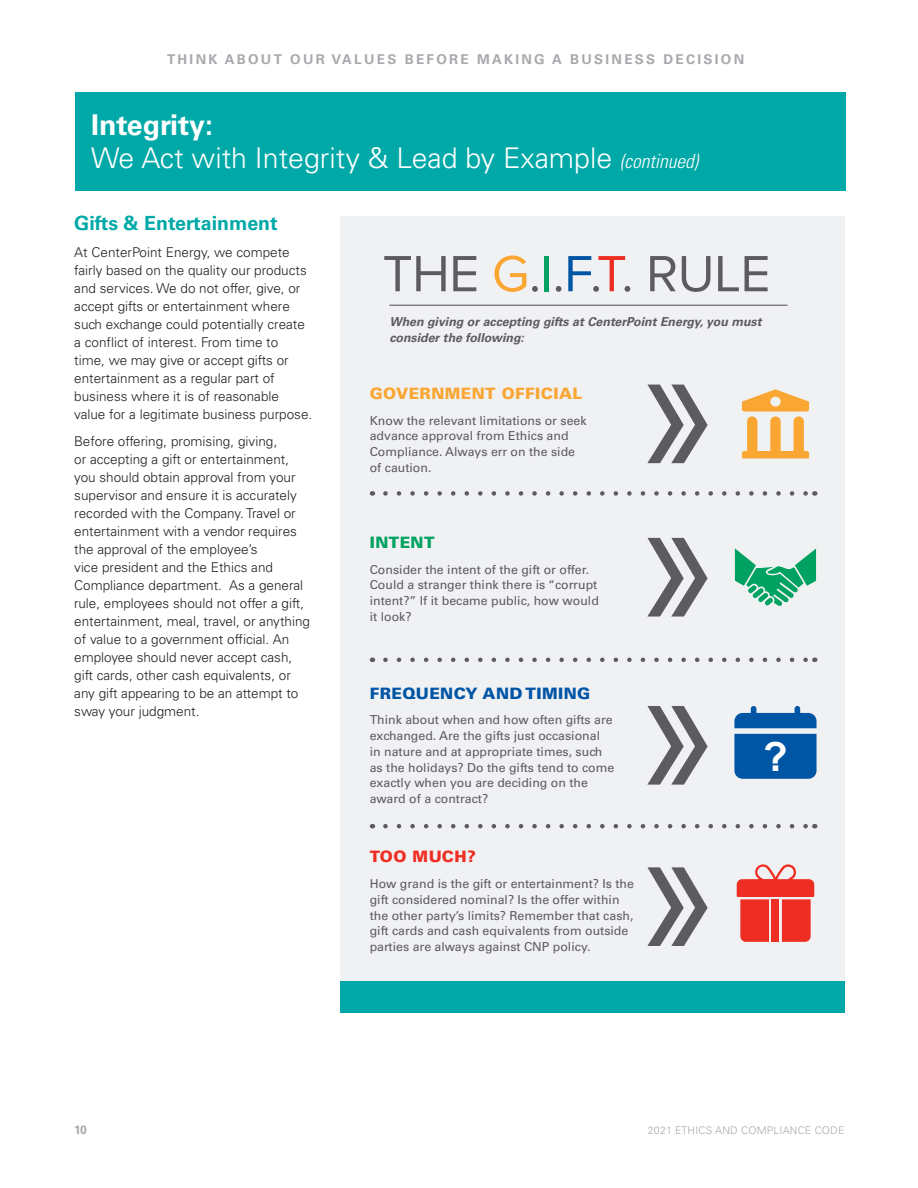
<style>
.page{position:relative;width:918px;height:1188px;background:#fff}
.page>*{position:absolute;margin:0;border:0;box-sizing:border-box;transform-origin:0 0}
.t1{font:52.8px "Proxima Nova";letter-spacing:-.01em;color:#5c5c5f}
.t2{font:700 40.05px "Arial";color:#fff}
.Inside_Head-Continua{font:300 28.5px/33px "Univers LT Std";color:#fff}
.Inside_Subhead_1{font:700 19.5px "Univers LT Std";color:#00a9a7}
.t3{font:900 15.75px "Univers LT Std";letter-spacing:.025em;color:#faa633}
.t4{font:900 15.75px "Univers LT Std";letter-spacing:.025em;color:#0155a5}
.t5{font:900 15.75px "Univers LT Std";letter-spacing:.025em;color:#ee2e22}
.t6{font:900 15.75px "Univers LT Std";letter-spacing:.025em;color:#00a261}
.Inside_Body{font:300 13.5px/18px "Univers LT Std";color:#231f20}
.t7{font:700 13.5px "Univers LT Std";letter-spacing:.17em;color:#a8a9ad}
.t8{font:12.3px/15.8px "Univers LT Std";color:#5c5c5f}
.t9{font:italic 700 12.3px/15.8px "Univers LT Std";color:#5c5c5f}
.t10{font:700 12px "Univers LT Std";color:#a8a9ad}
.t11{font:300 10.5px "Univers LT Std";letter-spacing:.02em;color:#a8a9ad}
.s1{font-weight:700}
.s2{font-style:italic;font-stretch:condensed;font-size:19.5px}
.s3{color:#faa633}
.s4{color:#00a261}
.s5{color:#0155a5}
.s6{color:#ee2e22}
</style>
<div class="page">
<div style="left:75px;top:93px;width:771px;height:98px;background:#00a9a7"></div>
<div style="left:340px;top:216px;width:504px;height:797px;background:#f0f1f2"></div>
<div style="left:340px;top:981px;width:504px;height:32px;background:#00a9a7"></div>
<svg style="left:385px;top:491px;width:423px;height:5px"></svg>
<svg style="left:385px;top:658px;width:423px;height:4px"></svg>
<svg style="left:385px;top:824px;width:423px;height:4px"></svg>
<svg style="left:647px;top:385px;width:61px;height:78px"></svg>
<svg style="left:647px;top:538px;width:61px;height:79px"></svg>
<svg style="left:647px;top:706px;width:61px;height:79px"></svg>
<svg style="left:647px;top:867px;width:61px;height:79px"></svg>
<svg style="left:742px;top:389px;width:67px;height:69px"></svg>
<svg style="left:735px;top:548px;width:81px;height:58px"></svg>
<div style="left:734px;top:734px;width:83px;height:45px;background:#0155a5"></div>
<svg style="left:734px;top:706px;width:83px;height:22px"></svg>
<svg style="left:737px;top:864px;width:77px;height:78px"></svg>
<hr style="left:389px;top:305px;width:399px;height:1px;background:#5c5c5f">
<p class="t7" style="left:167px;top:51px;width:579px">THINK ABOUT OUR VALUES BEFORE MAKING A BUSINESS DECISION</p>
<p class="Inside_Head-Continua" style="left:91px;top:109px;width:609px"><span class="s1">Integrity:<br></span>We Act with Integrity &amp; Lead by Example <span class="s2">(continued)</span></p>
<p class="Inside_Subhead_1" style="left:74px;top:212px;width:205px">Gifts &amp; Entertainment</p>
<p class="Inside_Body" style="left:74px;top:243px;width:240px">At CenterPoint Energy, we compete fairly based on the quality our products and services. We do not offer, give, or accept gifts or entertainment where such exchange could potentially create a conflict of interest. From time to time, we may give or accept gifts or entertainment as a regular part of business where it is of reasonable value for a legitimate business purpose.</p>
<p class="Inside_Body" style="left:74px;top:432px;width:237px">Before offering, promising, giving,<br>or accepting a gift or entertainment, you should obtain approval from your supervisor and ensure it is accurately recorded with the Company. Travel or entertainment with a vendor requires the approval of the employee’s<br>vice president and the Ethics and Compliance department. As a general rule, employees should not offer a gift, entertainment, meal, travel, or anything of value to a government official. An employee should never accept cash, gift cards, other cash equivalents, or any gift appearing to be an attempt to sway your judgment.</p>
<p class="t1" style="left:383px;top:234px;width:389px">THE <span class="s3">G</span>.<span class="s4">I</span>.<span class="s5">F</span>.<span class="s6">T</span>. RULE</p>
<p class="t9" style="left:389px;top:314px;width:374px">When giving or accepting gifts at CenterPoint Energy, you must consider the following:</p>
<p class="t3" style="left:370px;top:383px;width:214px">GOVERNMENT OFFICIAL</p>
<p class="t8" style="left:370px;top:413px;width:218px">Know the relevant limitations or seek advance approval from Ethics and<br>Compliance. Always err on the side of caution.</p>
<p class="t6" style="left:370px;top:532px;width:66px">INTENT</p>
<p class="t8" style="left:370px;top:562px;width:231px">Consider the intent of the gift or offer.<br>Could a stranger think there is “corrupt intent?” If it became public, how would it look?</p>
<p class="t4" style="left:370px;top:683px;width:222px">FREQUENCY AND TIMING</p>
<p class="t8" style="left:370px;top:712px;width:246px">Think about when and how often gifts are exchanged. Are the gifts just occasional<br>in nature and at appropriate times, such as the holidays? Do the gifts tend to come exactly when you are deciding on the award of a contract?</p>
<p class="t5" style="left:370px;top:847px;width:108px">TOO MUCH?</p>
<p class="t8" style="left:370px;top:876px;width:266px">How grand is the gift or entertainment? Is the gift considered nominal? Is the offer within the other party’s limits? Remember that cash, gift cards and cash equivalents from outside parties are always against CNP policy.</p>
<p class="t2" style="left:763px;top:728px;width:26px">?</p>
<p class="t10" style="left:74px;top:1123px;width:14px">10</p>
<p class="t11" style="left:648px;top:1124px;width:198px">2021 ETHICS AND COMPLIANCE CODE</p>
</div>
